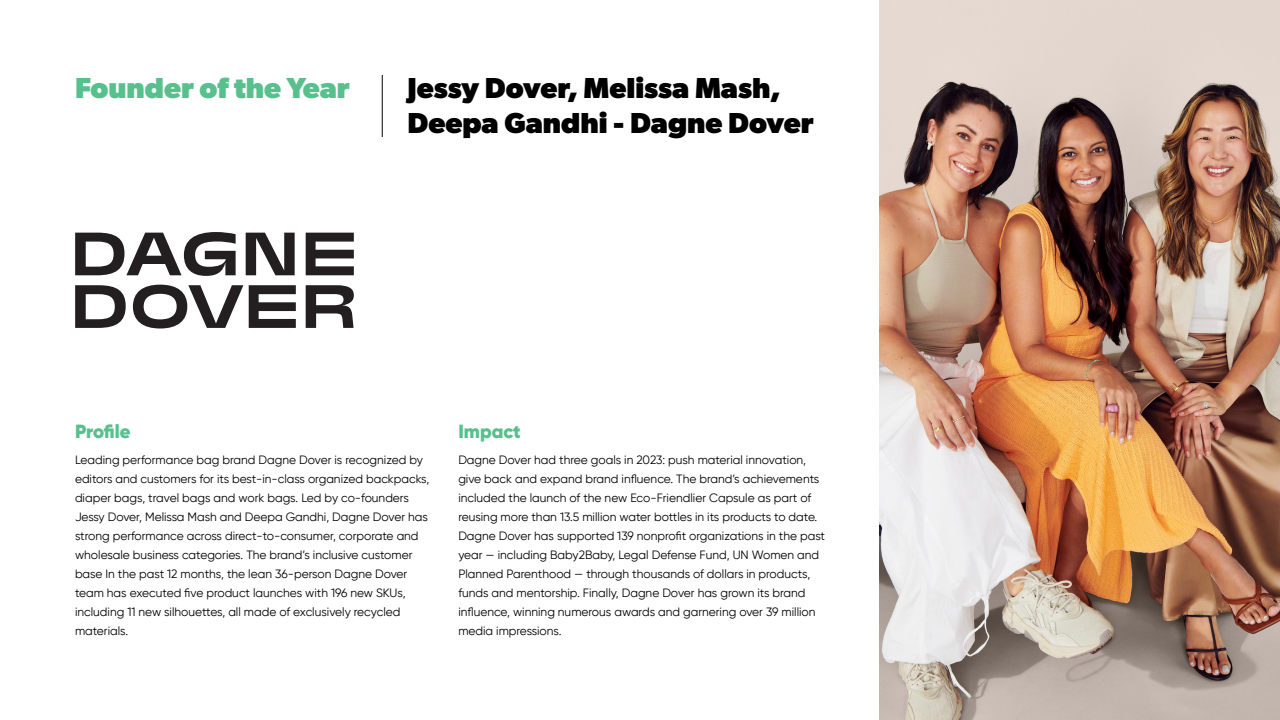
<style>
.page{position:relative;width:1280px;height:720px;background:#fff}
.page>*{position:absolute;margin:0;border:0;box-sizing:border-box;transform-origin:0 0}
.t1{font:700 29px/35px "Gibson";color:#000}
.t2{font:700 29px "Gibson";color:#58c08d}
.t3{font:900 19px "Gilroy";color:#58c08d}
.body_copy{font:12px/19px "Gilroy";color:#000}
</style>
<div class="page">
<hr style="left:382px;top:75px;width:1px;height:62px;background:#000">
<img style="left:880px;top:0;width:400px;height:720px">
<svg style="left:75px;top:232px;width:279px;height:97px"></svg>
<p class="t2" style="left:75px;top:71px;width:276px">Founder of the Year</p>
<p class="t1" style="left:408px;top:70px;width:408px">Jessy Dover, Melissa Mash,<br>Deepa Gandhi - Dagne Dover</p>
<p class="t3" style="left:75px;top:419px;width:57px">Profile</p>
<p class="t3" style="left:458px;top:419px;width:64px">Impact</p>
<p class="body_copy" style="left:75px;top:450px;width:356px">Leading performance bag brand Dagne Dover is recognized by editors and customers for its best-in-class organized backpacks, diaper bags, travel bags and work bags. Led by co-founders Jessy Dover, Melissa Mash and Deepa Gandhi, Dagne Dover has strong performance across direct-to-consumer, corporate and wholesale business categories. The brand’s inclusive customer base In the past 12 months, the lean 36-person Dagne Dover team has executed five product launches with 196 new SKUs, including 11 new silhouettes, all made of exclusively recycled materials.</p>
<p class="body_copy" style="left:458px;top:450px;width:368px">Dagne Dover had three goals in 2023: push material innovation, give back and expand brand influence. The brand’s achievements included the launch of the new Eco-Friendlier Capsule as part of reusing more than 13.5 million water bottles in its products to date.<br>Dagne Dover has supported 139 nonprofit organizations in the past year — including Baby2Baby, Legal Defense Fund, UN Women and Planned Parenthood — through thousands of dollars in products, funds and mentorship. Finally, Dagne Dover has grown its brand influence, winning numerous awards and garnering over 39 million media impressions.</p>
</div>
